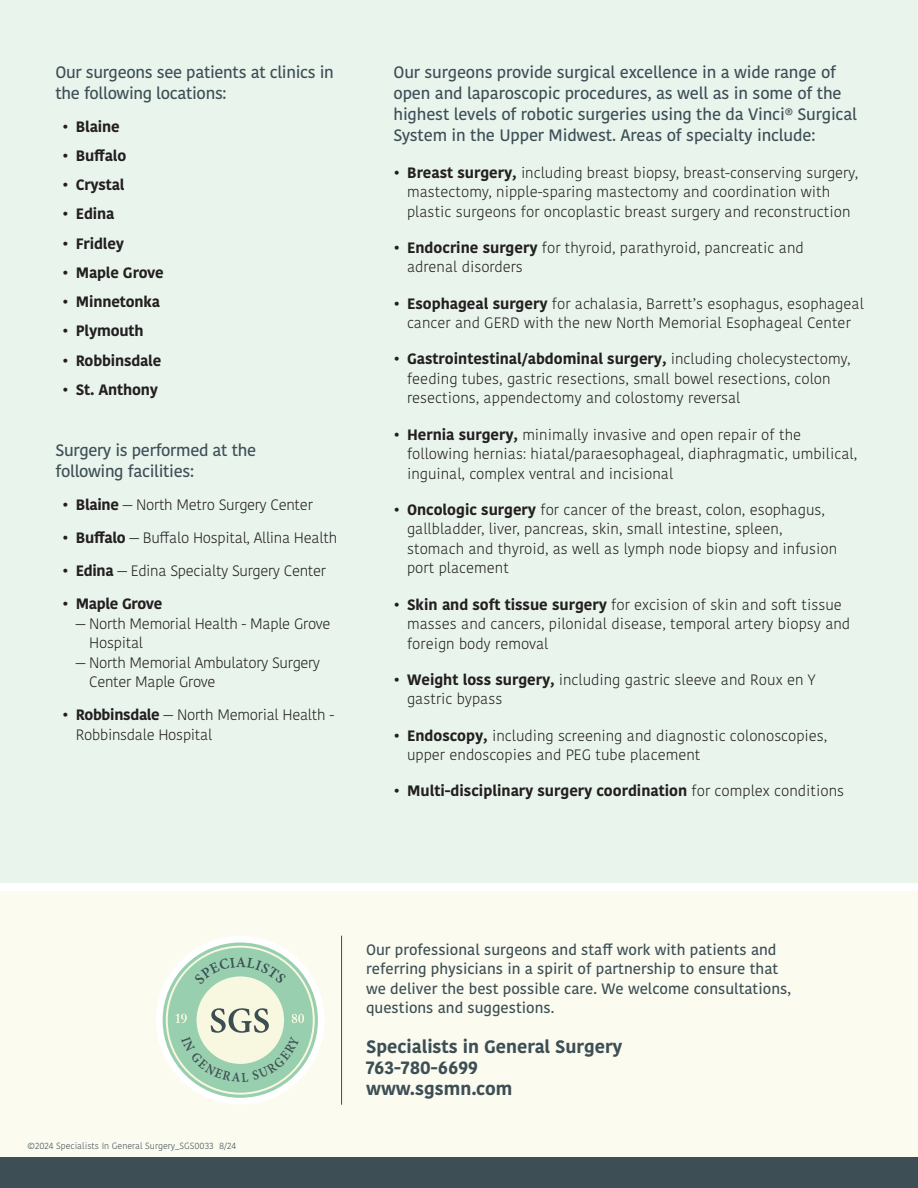
<style>
.page{position:relative;width:918px;height:1188px;background:#fff}
.page>*{position:absolute;margin:0;border:0;box-sizing:border-box;transform-origin:0 0}
.t1{font:700 18px/21px "Kohinoor Devanagari";color:#3d4f55}
.t2{font:500 16.5px/21px "Kohinoor Devanagari";letter-spacing:-.01em;color:#3d4f55}
.t3{font:300 15px/19.5px "Kohinoor Devanagari";color:#231f20}
.t4{font:300 15px/19.5px "Kohinoor Devanagari";letter-spacing:-.02em;color:#231f20}
.t5{font:600 15px/19.5px "Kohinoor Devanagari";color:#3d4f55}
.t6{font:700 15px "Kohinoor Devanagari";letter-spacing:-.01em;color:#231f20}
.t7{font:300 9px "Kohinoor Devanagari";color:#3d4f55}
.s1{font-weight:300}
.s2{font-weight:700}
</style>
<div class="page">
<div style="left:0;top:0;width:918px;height:882px;background:#e9f4ed"></div>
<div style="left:0;top:891px;width:918px;height:267px;background:#fbfbf0"></div>
<div style="left:156px;top:936px;width:169px;height:169px;border:13px solid #fff;border-radius:50%"></div>
<svg style="left:163px;top:943px;width:155px;height:155px;background:#b0d9bb"></svg>
<div style="left:167px;top:947px;width:147px;height:147px;background:#98cfae;border-radius:50%"></div>
<div style="left:196px;top:975px;width:89px;height:90px;background:#f8f7e0;border-radius:50%"></div>
<hr style="left:341px;top:936px;width:1px;height:169px;background:#3d4f55">
<div style="left:0;top:1158px;width:918px;height:30px;background:#3d4f55"></div>
<svg style="left:175px;top:1008px;width:129px;height:74px"></svg>
<svg style="left:194px;top:957px;width:92px;height:28px"></svg>
<p class="t2" style="left:56px;top:62px;width:280px">Our surgeons see patients at clinics in the following locations:</p>
<p class="t6" style="left:62px;top:113px;width:59px"><span class="s1">•</span> Blaine</p>
<p class="t6" style="left:62px;top:142px;width:66px"><span class="s1">•</span> Buffalo</p>
<p class="t6" style="left:62px;top:172px;width:64px"><span class="s1">•</span> Crystal</p>
<p class="t6" style="left:62px;top:201px;width:54px"><span class="s1">•</span> Edina</p>
<p class="t6" style="left:62px;top:230px;width:63px"><span class="s1">•</span> Fridley</p>
<p class="t6" style="left:62px;top:259px;width:103px"><span class="s1">•</span> Maple Grove</p>
<p class="t6" style="left:62px;top:289px;width:99px"><span class="s1">•</span> Minnetonka</p>
<p class="t6" style="left:62px;top:318px;width:83px"><span class="s1">•</span> Plymouth</p>
<p class="t6" style="left:62px;top:347px;width:101px"><span class="s1">•</span> Robbinsdale</p>
<p class="t6" style="left:62px;top:376px;width:97px"><span class="s1">•</span> St. Anthony</p>
<p class="t2" style="left:56px;top:440px;width:202px">Surgery is performed at the following facilities:</p>
<p class="t4" style="left:62px;top:495px;width:252px">• <span class="s2">Blaine</span> — North Metro Surgery Center</p>
<p class="t4" style="left:62px;top:528px;width:276px">• <span class="s2">Buffalo</span> — Buffalo Hospital, Allina Health</p>
<p class="t4" style="left:62px;top:561px;width:265px">• <span class="s2">Edina</span> — Edina Specialty Surgery Center</p>
<p class="t6" style="left:62px;top:591px;width:102px"><span class="s1">•</span> Maple Grove</p>
<p class="t4" style="left:89px;top:614px;width:243px;text-indent:-14px">— North Memorial Health - Maple Grove<br>Hospital</p>
<p class="t4" style="left:89px;top:653px;width:232px;text-indent:-14px">— North Memorial Ambulatory Surgery<br>Center Maple Grove</p>
<p class="t4" style="left:76px;top:705px;width:260px;text-indent:-14px">• <span class="s2">Robbinsdale</span> — North Memorial Health -<br>Robbinsdale Hospital</p>
<p class="t2" style="left:394px;top:62px;width:465px">Our surgeons provide surgical excellence in a wide range of open and laparoscopic procedures, as well as in some of the highest levels of robotic surgeries using the da Vinci® Surgical System in the Upper Midwest. Areas of specialty include:</p>
<p class="t3" style="left:407px;top:163px;width:453px;text-indent:-14px">• <span class="s2">Breast surgery,</span> including breast biopsy, breast-conserving surgery, mastectomy, nipple-sparing mastectomy and coordination with plastic surgeons for oncoplastic breast surgery and reconstruction</p>
<p class="t3" style="left:407px;top:238px;width:398px;text-indent:-14px">• <span class="s2">Endocrine surgery</span> for thyroid, parathyroid, pancreatic and adrenal disorders</p>
<p class="t3" style="left:394px;top:294px;width:472px;text-align:center">• <span class="s2">Esophageal surgery</span> for achalasia, Barrett’s esophagus, esophageal cancer and GERD with the new North Memorial Esophageal Center</p>
<p class="t3" style="left:407px;top:349px;width:445px;text-indent:-14px">• <span class="s2">Gastrointestinal/abdominal surgery,</span> including cholecystectomy, feeding tubes, gastric resections, small bowel resections, colon resections, appendectomy and colostomy reversal</p>
<p class="t3" style="left:407px;top:425px;width:452px;text-indent:-14px">• <span class="s2">Hernia surgery,</span> minimally invasive and open repair of the following hernias: hiatal/paraesophageal, diaphragmatic, umbilical, inguinal, complex ventral and incisional</p>
<p class="t3" style="left:407px;top:500px;width:432px;text-indent:-14px">• <span class="s2">Oncologic surgery</span> for cancer of the breast, colon, esophagus, gallbladder, liver, pancreas, skin, small intestine, spleen, stomach and thyroid, as well as lymph node biopsy and infusion port placement</p>
<p class="t3" style="left:407px;top:595px;width:445px;text-indent:-14px">• <span class="s2">Skin and soft tissue surgery</span> for excision of skin and soft tissue masses and cancers, pilonidal disease, temporal artery biopsy and foreign body removal</p>
<p class="t3" style="left:407px;top:670px;width:410px;text-indent:-14px">• <span class="s2">Weight loss surgery,</span> including gastric sleeve and Roux en Y gastric bypass</p>
<p class="t3" style="left:407px;top:726px;width:422px;text-indent:-14px">• <span class="s2">Endoscopy,</span> including screening and diagnostic colonoscopies, upper endoscopies and PEG tube placement</p>
<p class="t6" style="left:394px;top:778px;width:452px"><span class="s1">•</span> Multi-disciplinary surgery coordination <span class="s1">for complex conditions</span></p>
<p class="t7" style="left:28px;top:1140px;width:210px">©2024 Specialists In General Surgery_SGS0033 8/24</p>
<p class="t5" style="left:366px;top:940px;width:427px">Our professional surgeons and staff work with patients and referring physicians in a spirit of partnership to ensure that we deliver the best possible care. We welcome consultations, questions and suggestions.</p>
<p class="t1" style="left:366px;top:1036px;width:258px">Specialists in General Surgery<br>763-780-6699 www.sgsmn.com</p>
</div>
